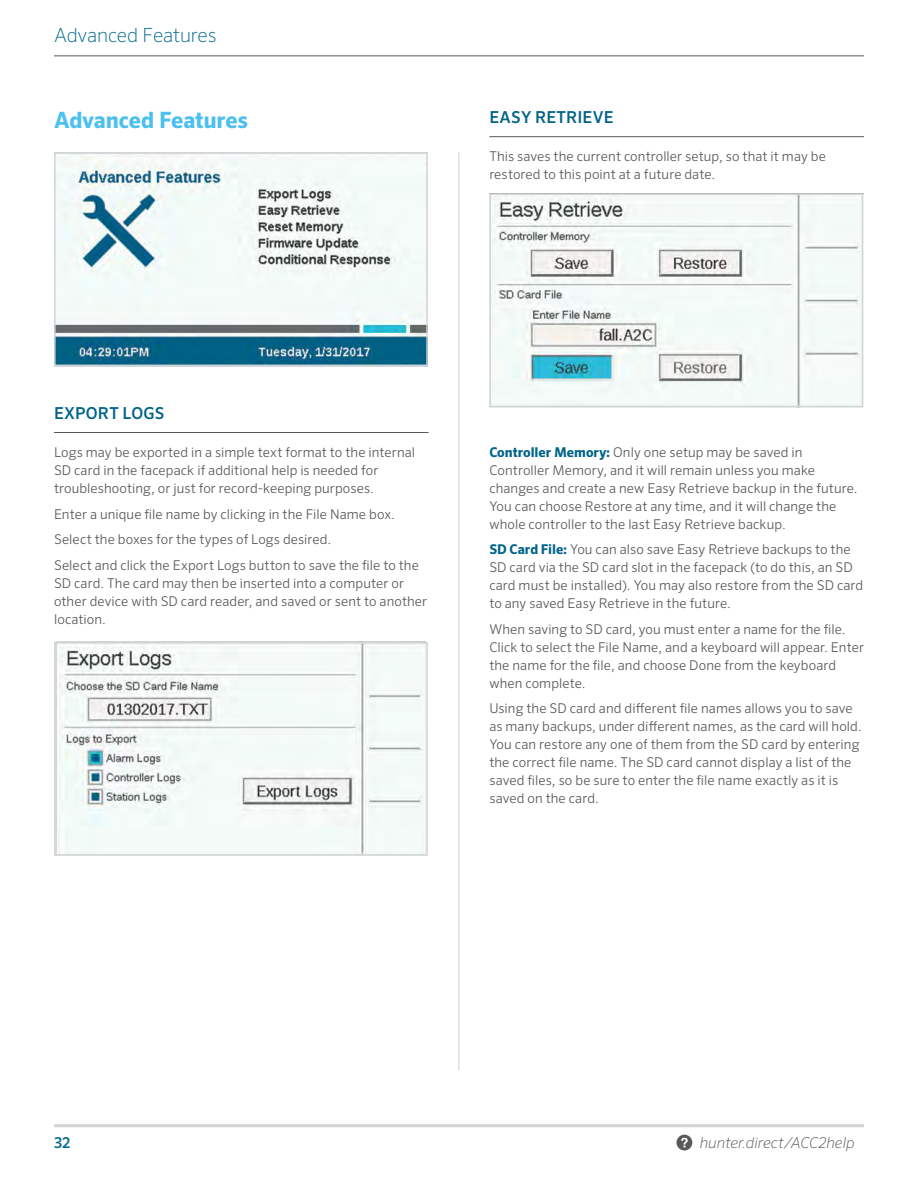
<style>
.page{position:relative;width:918px;height:1188px;background:#fff}
.page>*{position:absolute;margin:0;border:0;box-sizing:border-box;transform-origin:0 0}
.t1{font:700 22.5px "Sero Pro";letter-spacing:-.005em;color:#4cc0ef}
.t2{font:200 19.5px "Sero Pro";letter-spacing:-.01em;color:#086d90}
.t3{font:500 16.5px "Sero Pro";letter-spacing:.01em;color:#006488}
.t4{font:italic 200 15px "Sero Pro";letter-spacing:-.005em;color:#58595b}
.t5{font:500 15px "Sero Pro";color:#086d90}
.t6{font:300 13.5px/18px "Sero Pro";letter-spacing:.005em;color:#58595b}
.s1{font-weight:700;color:#006488}
</style>
<div class="page">
<hr style="left:54px;top:1124px;width:810px;height:3px;background:#d1d3d4">
<svg style="left:676px;top:1135px;width:16px;height:16px"></svg>
<svg style="left:681px;top:1138px;width:7px;height:9px"></svg>
<hr style="left:54px;top:56px;width:810px;height:1px;background:#58595b">
<img style="left:57px;top:645px;width:367px;height:208px">
<div style="left:54px;top:642px;width:374px;height:214px;border:2px solid #d1d3d4"></div>
<img style="left:57px;top:155px;width:368px;height:208px">
<div style="left:54px;top:152px;width:374px;height:214px;border:2px solid #d1d3d4"></div>
<img style="left:492px;top:197px;width:368px;height:207px">
<div style="left:489px;top:194px;width:374px;height:213px;border:2px solid #d1d3d4"></div>
<hr style="left:459px;top:152px;width:1px;height:918px;background:#d1d3d4">
<hr style="left:54px;top:432px;width:375px;height:1px;background:#58595b">
<hr style="left:489px;top:136px;width:375px;height:1px;background:#58595b">
<h2 class="t2" style="left:54px;top:24px;width:164px">Advanced Features</h2>
<h1 class="t1" style="left:54px;top:106px;width:196px">Advanced Features</h1>
<p class="t3" style="left:489px;top:107px;width:125px">EASY RETRIEVE</p>
<p class="t6" style="left:489px;top:147px;width:338px">This saves the current controller setup, so that it may be restored to this point at a future date.</p>
<p class="t3" style="left:54px;top:403px;width:112px">EXPORT LOGS</p>
<p class="t6" style="left:54px;top:443px;width:363px">Logs may be exported in a simple text format to the internal<br>SD card in the facepack if additional help is needed for troubleshooting, or just for record-keeping purposes.</p>
<p class="t6" style="left:54px;top:501px;width:367px;line-height:25.5px">Enter a unique file name by clicking in the File Name box.<br>Select the boxes for the types of Logs desired.<br>Select and click the Export Logs button to save the file to the</p>
<p class="t6" style="left:54px;top:574px;width:375px">SD card. The card may then be inserted into a computer or other device with SD card reader, and saved or sent to another location.</p>
<p class="t6" style="left:489px;top:443px;width:370px"><span class="s1">Controller Memory:</span> Only one setup may be saved in Controller Memory, and it will remain unless you make changes and create a new Easy Retrieve backup in the future.<br>You can choose Restore at any time, and it will change the whole controller to the last Easy Retrieve backup.</p>
<p class="t6" style="left:489px;top:540px;width:375px"><span class="s1">SD Card File:</span> You can also save Easy Retrieve backups to the SD card via the SD card slot in the facepack (to do this, an SD card must be installed). You may also restore from the SD card to any saved Easy Retrieve in the future.</p>
<p class="t6" style="left:489px;top:620px;width:376px">When saving to SD card, you must enter a name for the file.<br>Click to select the File Name, and a keyboard will appear. Enter the name for the file, and choose Done from the keyboard when complete.</p>
<p class="t6" style="left:489px;top:700px;width:374px">Using the SD card and different file names allows you to save as many backups, under different names, as the card will hold.<br>You can restore any one of them from the SD card by entering the correct file name. The SD card cannot display a list of the saved files, so be sure to enter the file name exactly as it is saved on the card.</p>
<p class="t5" style="left:54px;top:1133px;width:18px">32</p>
<p class="t4" style="left:700px;top:1133px;width:156px">hunter.direct/ACC2help</p>
</div>
